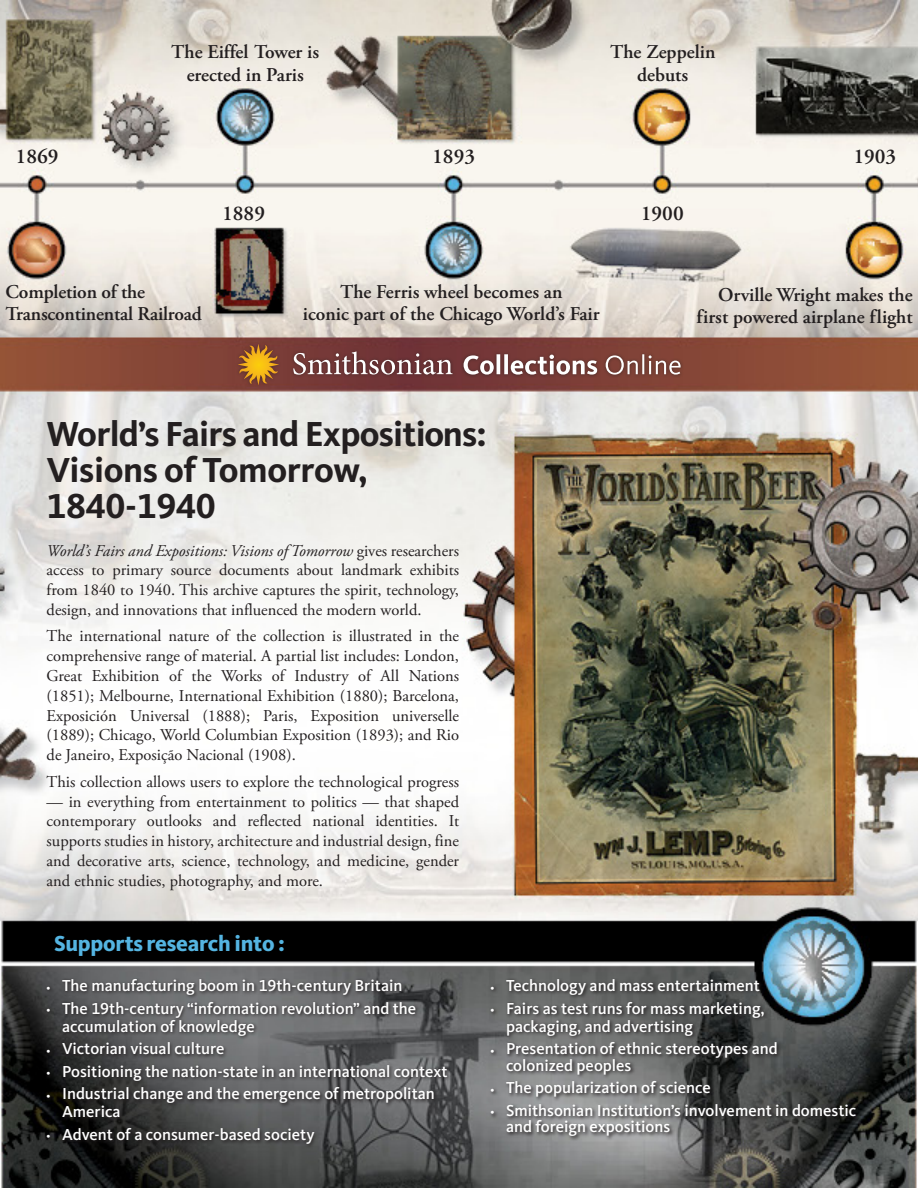
<style>
.page{position:relative;width:918px;height:1188px;background:#fff}
.page>*{position:absolute;margin:0;border:0;box-sizing:border-box;transform-origin:0 0}
.t1{font:700 36px/36px "Kievit OT";letter-spacing:-.02em;color:#231f20}
.t2{font:800 22.5px "Kievit OT";letter-spacing:-.01em;color:#54b4e1}
.t3{font:600 21.15px "Adobe Garamond Pro";color:#231f20}
.t4{font:600 19.5px/22.5px "Adobe Garamond Pro";color:#231f20;text-align:center}
.t5{font:16.5px/19.8px "Adobe Garamond Pro";color:#231f20;text-align:justify}
.t6{font:500 16.5px/18px "Kievit OT";color:#fff}
.s1{font-style:italic}
.s2{font-size:9.6px}
</style>
<div class="page">
<img style="left:0;top:0;width:918px;height:1188px">
<svg style="left:45px;top:978px;width:815px;height:170px;background:#555758"></svg>
<div style="left:235px;top:341px;width:221px;height:47px;background:#723637"></div>
<svg style="left:293px;top:351px;width:159px;height:24px"></svg>
<svg style="left:238px;top:344px;width:41px;height:41px"></svg>
<div style="left:460px;top:351px;width:224px;height:27px;background:#231f20;opacity:.55"></div>
<svg style="left:464px;top:354px;width:217px;height:21px"></svg>
<p class="t4" style="left:171px;top:41px;width:149px">The Eiffel Tower is erected in Paris</p>
<p class="t4" style="left:610px;top:41px;width:107px">The Zeppelin debuts</p>
<p class="t3" style="left:16px;top:144px;width:45px">1869</p>
<p class="t3" style="left:432px;top:144px;width:45px">1893</p>
<p class="t3" style="left:853px;top:144px;width:45px">1903</p>
<p class="t3" style="left:222px;top:201px;width:45px">1889</p>
<p class="t3" style="left:641px;top:201px;width:45px">1900</p>
<p class="t4" style="left:6px;top:281px;width:198px;text-align:left">Completion of the<br>Transcontinental Railroad</p>
<p class="t4" style="left:303px;top:281px;width:298px">The Ferris wheel becomes an<br>iconic part of the Chicago World’s Fair</p>
<p class="t4" style="left:697px;top:284px;width:218px;text-align:right">Orville Wright makes the first powered airplane flight</p>
<h1 class="t1" style="left:47px;top:415px;width:442px">World’s Fairs and Expositions:<br>Visions of Tomorrow,<br>1840-1940</h1>
<p class="t5" style="left:47px;top:541px;width:414px"><span class="s1">World’s Fairs and Expositions: Visions of Tomorrow</span> gives researchers access to primary source documents about landmark exhibits from 1840 to 1940. This archive captures the spirit, technology, design, and innovations that influenced the modern world.</p>
<p class="t5" style="left:47px;top:627px;width:414px">The international nature of the collection is illustrated in the comprehensive range of material. A partial list includes: London, Great Exhibition of the Works of Industry of All Nations (1851); Melbourne, International Exhibition (1880); Barcelona, Exposición Universal (1888); Paris, Exposition universelle (1889); Chicago, World Columbian Exposition (1893); and Rio de Janeiro, Exposição Nacional (1908).</p>
<p class="t5" style="left:47px;top:772px;width:414px">This collection allows users to explore the technological progress</p>
<p class="t5" style="left:47px;top:792px;width:414px">— in everything from entertainment to politics — that shaped contemporary outlooks and reflected national identities. It supports studies in history, architecture and industrial design, fine and decorative arts, science, technology, and medicine, gender and ethnic studies, photography, and more.</p>
<h2 class="t2" style="left:54px;top:930px;width:233px">Supports research into :</h2>
<p class="t6" style="left:47px;top:977px;width:357px"><span class="s2">•</span> The manufacturing boom in 19th-century Britain</p>
<p class="t6" style="left:62px;top:999px;width:356px;text-indent:-15px"><span class="s2">•</span> The 19th-century “information revolution” and the accumulation of knowledge</p>
<p class="t6" style="left:47px;top:1040px;width:179px"><span class="s2">•</span> Victorian visual culture</p>
<p class="t6" style="left:47px;top:1062px;width:402px"><span class="s2">•</span> Positioning the nation-state in an international context</p>
<p class="t6" style="left:62px;top:1085px;width:374px;text-indent:-15px"><span class="s2">•</span> Industrial change and the emergence of metropolitan<br>America</p>
<p class="t6" style="left:47px;top:1125px;width:269px"><span class="s2">•</span> Advent of a consumer-based society</p>
<p class="t6" style="left:491px;top:977px;width:271px"><span class="s2">•</span> Technology and mass entertainment</p>
<p class="t6" style="left:506px;top:999px;width:260px;text-indent:-15px"><span class="s2">•</span> Fairs as test runs for mass marketing, packaging, and advertising</p>
<p class="t6" style="left:506px;top:1040px;width:273px;line-height:16.5px;text-indent:-15px"><span class="s2">•</span> Presentation of ethnic stereotypes and colonized peoples</p>
<p class="t6" style="left:491px;top:1079px;width:222px"><span class="s2">•</span> The popularization of science</p>
<p class="t6" style="left:506px;top:1102px;width:352px;line-height:16.5px;text-indent:-15px"><span class="s2">•</span> Smithsonian Institution’s involvement in domestic and foreign expositions</p>
</div>
